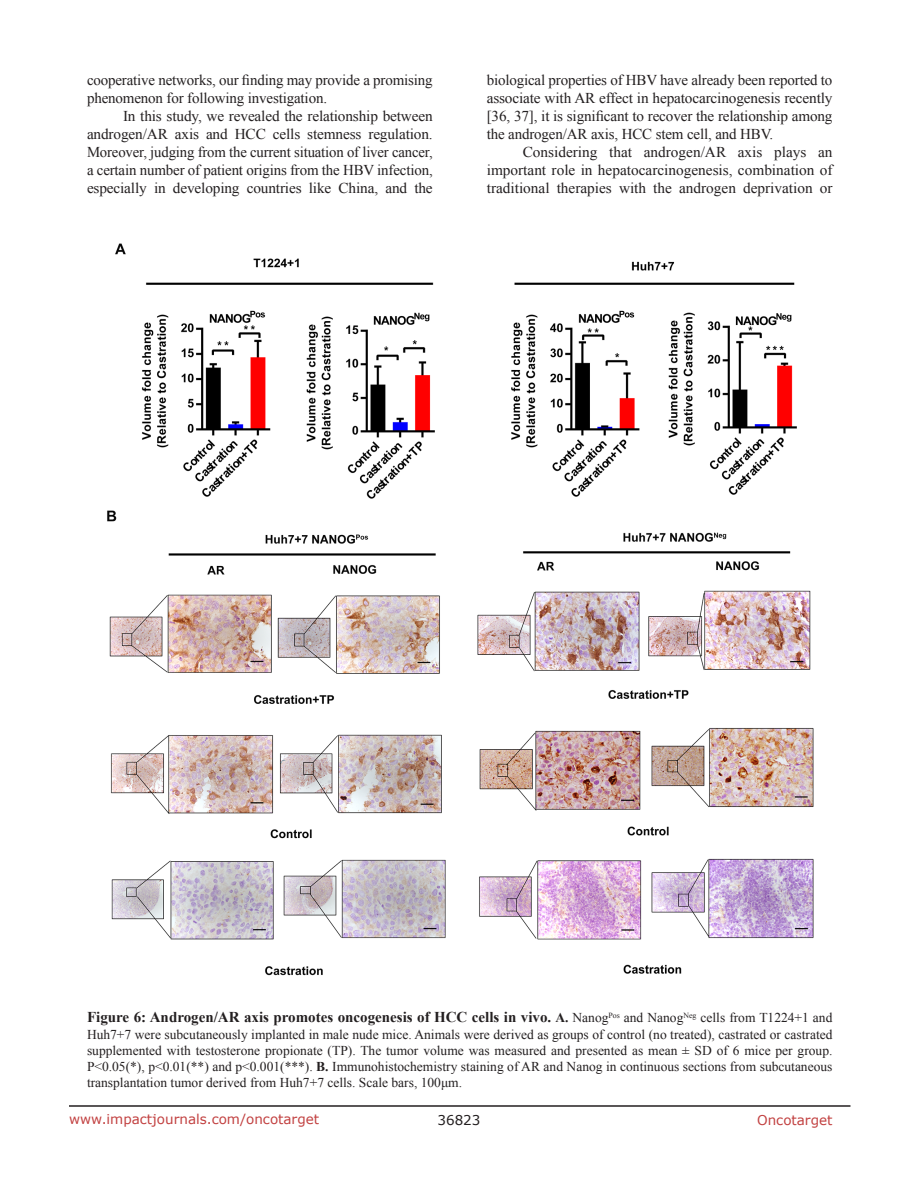
<style>
.page{position:relative;width:918px;height:1188px;background:#fff}
.page>*{position:absolute;margin:0;border:0;box-sizing:border-box;transform-origin:0 0}
.BodyText{font:15px/18px "Times New Roman";letter-spacing:-.01em;color:#231f20;text-align:justify}
.figuretext{font:700 15px "Times New Roman";color:#231f20}
.figuretext-2{font:13.5px/16.2px "Times New Roman";color:#231f20;text-align:justify}
.t1{font:13.5px "Verdana";color:#c24141}
.t2{font:13.5px "Verdana";color:#231f20}
.s1{font-size:13.5px}
.s2{font-weight:400;font-size:13.5px}
.s3{font-weight:700}
</style>
<div class="page">
<hr style="left:69px;top:1105px;width:781px;height:2px;background:#231f20">
<img style="left:107px;top:243px;width:707px;height:733px">
<p class="BodyText" style="left:87px;top:71px;width:347px">cooperative networks, our finding may provide a promising phenomenon for following investigation.</p>
<p class="BodyText" style="left:87px;top:107px;width:347px;text-indent:36px">In this study, we revealed the relationship between androgen/AR axis and HCC cells stemness regulation.<br>Moreover, judging from the current situation of liver cancer, a certain number of patient origins from the HBV infection, especially in developing countries like China, and the</p>
<p class="BodyText" style="left:487px;top:71px;width:347px">biological properties of HBV have already been reported to associate with AR effect in hepatocarcinogenesis recently [36, 37], it is significant to recover the relationship among the androgen/AR axis, HCC stem cell, and HBV.</p>
<p class="BodyText" style="left:487px;top:143px;width:347px;text-indent:36px">Considering that androgen/AR axis plays an important role in hepatocarcinogenesis, combination of traditional therapies with the androgen deprivation or</p>
<p class="figuretext" style="left:87px;top:1007px;width:747px">Figure 6: Androgen/AR axis promotes oncogenesis of HCC cells in vivo. <span class="s1">A.</span> <span class="s2">Nanog</span><sup>Pos</sup> <span class="s2">and Nanog</span><sup>Neg</sup> <span class="s2">cells from T1224+1 and</span></p>
<p class="figuretext-2" style="left:87px;top:1026px;width:747px">Huh7+7 were subcutaneously implanted in male nude mice. Animals were derived as groups of control (no treated), castrated or castrated supplemented with testosterone propionate (TP). The tumor volume was measured and presented as mean ± SD of 6 mice per group.<br>P&lt;0.05(*), p&lt;0.01(**) and p&lt;0.001(***). <span class="s3">B.</span> Immunohistochemistry staining of AR and Nanog in continuous sections from subcutaneous transplantation tumor derived from Huh7+7 cells. Scale bars, 100μm.</p>
<p class="t1" style="left:69px;top:1110px;width:252px">www.impactjournals.com/oncotarget</p>
<p class="t2" style="left:438px;top:1111px;width:44px">36823</p>
<p class="t1" style="left:757px;top:1111px;width:77px">Oncotarget</p>
</div>
